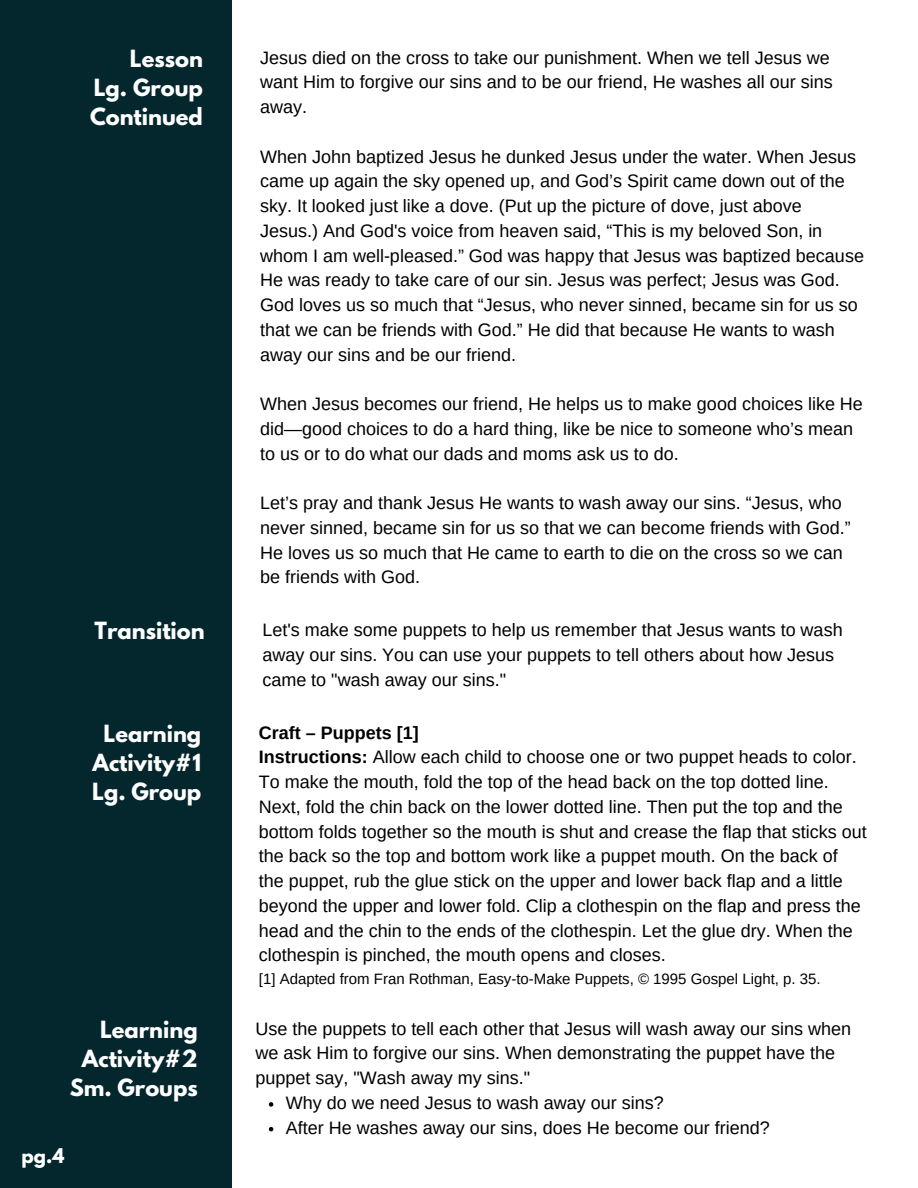
<style>
.page{position:relative;width:918px;height:1188px;background:#fff}
.page>*{position:absolute;margin:0;border:0;box-sizing:border-box;transform-origin:0 0}
.t1{font:700 21px/29.2px "League Spartan";color:#fff;text-align:center}
.t2{font:18px/24.8px "Arimo";color:#000}
.t3{font:700 18px "Arimo";color:#000}
.t4{font:700 18px "League Spartan";color:#fff}
.t5{font:15px "Arimo";color:#000}
.s1{font-weight:700}
</style>
<div class="page">
<div style="left:0;top:0;width:232px;height:1188px;background:#03272d"></div>
<svg style="left:269px;top:1102px;width:4px;height:5px"></svg>
<svg style="left:269px;top:1127px;width:4px;height:4px"></svg>
<p class="t1" style="left:90px;top:46px;width:114px;text-align:justify;text-indent:40px">Lesson Lg. Group Continued</p>
<p class="t2" style="left:260px;top:45px;width:574px">Jesus died on the cross to take our punishment. When we tell Jesus we want Him to forgive our sins and to be our friend, He washes all our sins away.</p>
<h1 class="t2" style="left:260px;top:144px;width:605px">When John baptized Jesus he dunked Jesus under the water. When Jesus came up again the sky opened up, and God’s Spirit came down out of the sky. It looked just like a dove. (Put up the picture of dove, just above Jesus.) And God's voice from heaven said, “This is my beloved Son, in whom I am well-pleased.” God was happy that Jesus was baptized because He was ready to take care of our sin. Jesus was perfect; Jesus was God.<br>God loves us so much that “Jesus, who never sinned, became sin for us so that we can be friends with God.” He did that because He wants to wash away our sins and be our friend.</h1>
<p class="t2" style="left:260px;top:392px;width:604px">When Jesus becomes our friend, He helps us to make good choices like He did—good choices to do a hard thing, like be nice to someone who’s mean to us or to do what our dads and moms ask us to do.</p>
<p class="t2" style="left:260px;top:491px;width:592px">Let’s pray and thank Jesus He wants to wash away our sins. “Jesus, who never sinned, became sin for us so that we can become friends with God.” He loves us so much that He came to earth to die on the cross so we can be friends with God.</p>
<h1 class="t1" style="left:95px;top:619px;width:112px">Transition</h1>
<p class="t2" style="left:262px;top:618px;width:582px">Let's make some puppets to help us remember that Jesus wants to wash away our sins. You can use your puppets to tell others about how Jesus came to "wash away our sins."</p>
<p class="t1" style="left:92px;top:721px;width:111px">Learning<br>Activity#1<br>Lg. Group</p>
<h1 class="t3" style="left:259px;top:722px;width:161px">Craft – Puppets [1]</h1>
<p class="t2" style="left:259px;top:745px;width:609px"><span class="s1">Instructions:</span> Allow each child to choose one or two puppet heads to color.<br>To make the mouth, fold the top of the head back on the top dotted line.<br>Next, fold the chin back on the lower dotted line. Then put the top and the bottom folds together so the mouth is shut and crease the flap that sticks out the back so the top and bottom work like a puppet mouth. On the back of the puppet, rub the glue stick on the upper and lower back flap and a little beyond the upper and lower fold. Clip a clothespin on the flap and press the head and the chin to the ends of the clothespin. Let the glue dry. When the clothespin is pinched, the mouth opens and closes.</p>
<p class="t5" style="left:259px;top:970px;width:563px">[1] Adapted from Fran Rothman, Easy-to-Make Puppets, © 1995 Gospel Light, p. 35.</p>
<p class="t1" style="left:70px;top:1017px;width:129px;text-align:right">Learning<br>Activity#2<br>Sm. Groups</p>
<h1 class="t2" style="left:255px;top:1016px;width:597px">Use the puppets to tell each other that Jesus will wash away our sins when we ask Him to forgive our sins. When demonstrating the puppet have the puppet say, "Wash away my sins."</h1>
<p class="t2" style="left:286px;top:1090px;width:379px">Why do we need Jesus to wash away our sins?</p>
<p class="t2" style="left:286px;top:1115px;width:485px">After He washes away our sins, does He become our friend?</p>
<h2 class="t4" style="left:22px;top:1146px;width:44px">pg.4</h2>
</div>
